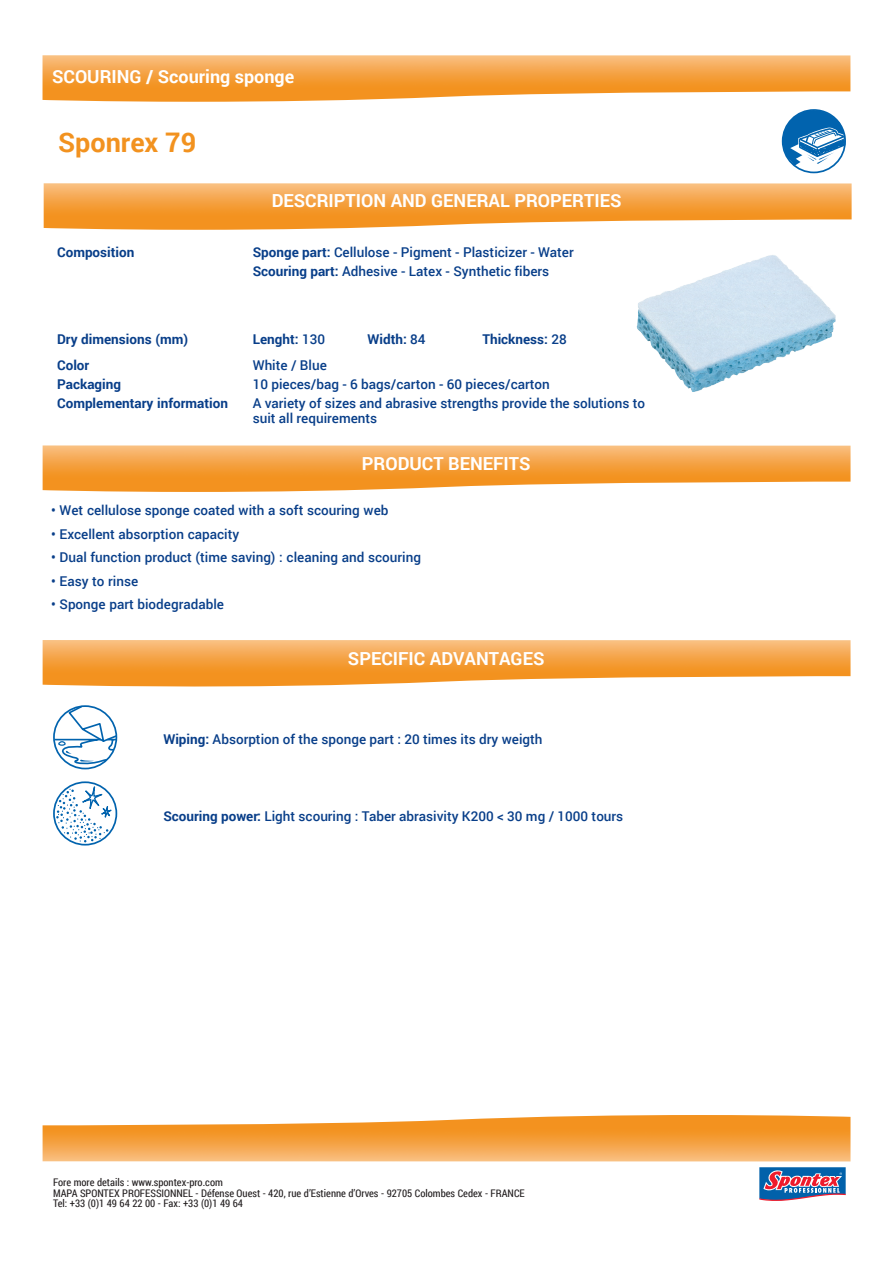
<style>
.page{position:relative;width:893px;height:1263px;background:#fff}
.page>*{position:absolute;margin:0;border:0;box-sizing:border-box;transform-origin:0 0}
.scouring{font:700 27px "Roboto";color:#f2921f}
.floors{font:700 18px "Roboto";color:#fff}
.specific_features_te{font:500 13.5px/15px "Roboto";color:#083e89}
.secteur_titre{font:500 13.5px "Roboto";color:#083e89}
.HTML_DRY{font:500 13.5px "Roboto";color:#083e89}
.secteur_titre-2{font:700 13.5px "Roboto";color:#083e89}
.HTML_DRY-2{font:700 13.5px "Roboto";color:#083e89}
.HTML_ADRESSES_BODY{font:10.5px/10.5px "Roboto Condensed";color:#231f20}
.s1{font-weight:700}
.s2{font-weight:500}
</style>
<div class="page">
<svg style="left:759px;top:1167px;width:87px;height:34px"></svg>
<img style="left:43px;top:1115px;width:807px;height:46px">
<img style="left:44px;top:183px;width:808px;height:47px">
<img style="left:43px;top:55px;width:807px;height:47px">
<svg style="left:781px;top:109px;width:65px;height:64px"></svg>
<img style="left:637px;top:255px;width:199px;height:137px">
<img style="left:43px;top:445px;width:807px;height:47px">
<img style="left:43px;top:640px;width:807px;height:46px">
<svg style="left:53px;top:705px;width:64px;height:62px"></svg>
<div style="left:53px;top:781px;width:64px;height:64px;border:2px solid #0163ae;border-radius:50%"></div>
<svg style="left:56px;top:786px;width:56px;height:56px"></svg>
<p class="floors" style="left:52px;top:64px;width:244px">SCOURING / Scouring sponge</p>
<p class="scouring" style="left:58px;top:124px;width:140px">Sponrex 79</p>
<p class="floors" style="left:272px;top:188px;width:351px">DESCRIPTION AND GENERAL PROPERTIES</p>
<p class="secteur_titre-2" style="left:57px;top:243px;width:79px">Composition</p>
<p class="HTML_DRY" style="left:253px;top:243px;width:322px"><span class="s1">Sponge part:</span> Cellulose - Pigment - Plasticizer - Water</p>
<p class="HTML_DRY" style="left:253px;top:262px;width:298px"><span class="s1">Scouring part:</span> Adhesive - Latex - Synthetic fibers</p>
<p class="secteur_titre-2" style="left:57px;top:329px;width:133px">Dry dimensions (mm)</p>
<p class="HTML_DRY-2" style="left:253px;top:329px;width:74px">Lenght: <span class="s2">130</span></p>
<p class="HTML_DRY-2" style="left:368px;top:329px;width:60px">Width: <span class="s2">84</span></p>
<p class="HTML_DRY-2" style="left:482px;top:329px;width:86px">Thickness: <span class="s2">28</span></p>
<p class="secteur_titre-2" style="left:57px;top:356px;width:34px">Color</p>
<p class="secteur_titre-2" style="left:57px;top:375px;width:65px">Packaging</p>
<p class="secteur_titre-2" style="left:57px;top:394px;width:172px">Complementary information</p>
<p class="specific_features_te" style="left:253px;top:357px;width:76px">White / Blue</p>
<p class="specific_features_te" style="left:253px;top:376px;width:299px">10 pieces/bag - 6 bags/carton - 60 pieces/carton</p>
<p class="specific_features_te" style="left:253px;top:396px;width:394px">A variety of sizes and abrasive strengths provide the solutions to suit all requirements</p>
<p class="floors" style="left:362px;top:451px;width:170px">PRODUCT BENEFITS</p>
<p class="secteur_titre" style="left:51px;top:501px;width:339px">• Wet cellulose sponge coated with a soft scouring web</p>
<p class="secteur_titre" style="left:51px;top:525px;width:190px">• Excellent absorption capacity</p>
<p class="secteur_titre" style="left:51px;top:548px;width:371px">• Dual function product (time saving) : cleaning and scouring</p>
<p class="secteur_titre" style="left:51px;top:572px;width:89px">• Easy to rinse</p>
<p class="secteur_titre" style="left:51px;top:595px;width:174px">• Sponge part biodegradable</p>
<p class="floors" style="left:348px;top:645px;width:198px">SPECIFIC ADVANTAGES</p>
<p class="specific_features_te" style="left:163px;top:731px;width:381px"><span class="s1">Wiping:</span> Absorption of the sponge part : 20 times its dry weigth</p>
<p class="specific_features_te" style="left:163px;top:808px;width:461px"><span class="s1">Scouring power:</span> Light scouring : Taber abrasivity K200 &lt; 30 mg / 1000 tours</p>
<p class="HTML_ADRESSES_BODY" style="left:53px;top:1177px;width:473px">Fore more details : www.spontex-pro.com<br>MAPA SPONTEX PROFESSIONNEL - Défense Ouest - 420, rue d’Estienne d’Orves - 92705 Colombes Cedex - FRANCE</p>
<p class="HTML_ADRESSES_BODY" style="left:53px;top:1198px;width:191px">Tel: +33 (0)1 49 64 22 00 - Fax: +33 (0)1 49 64</p>
</div>
